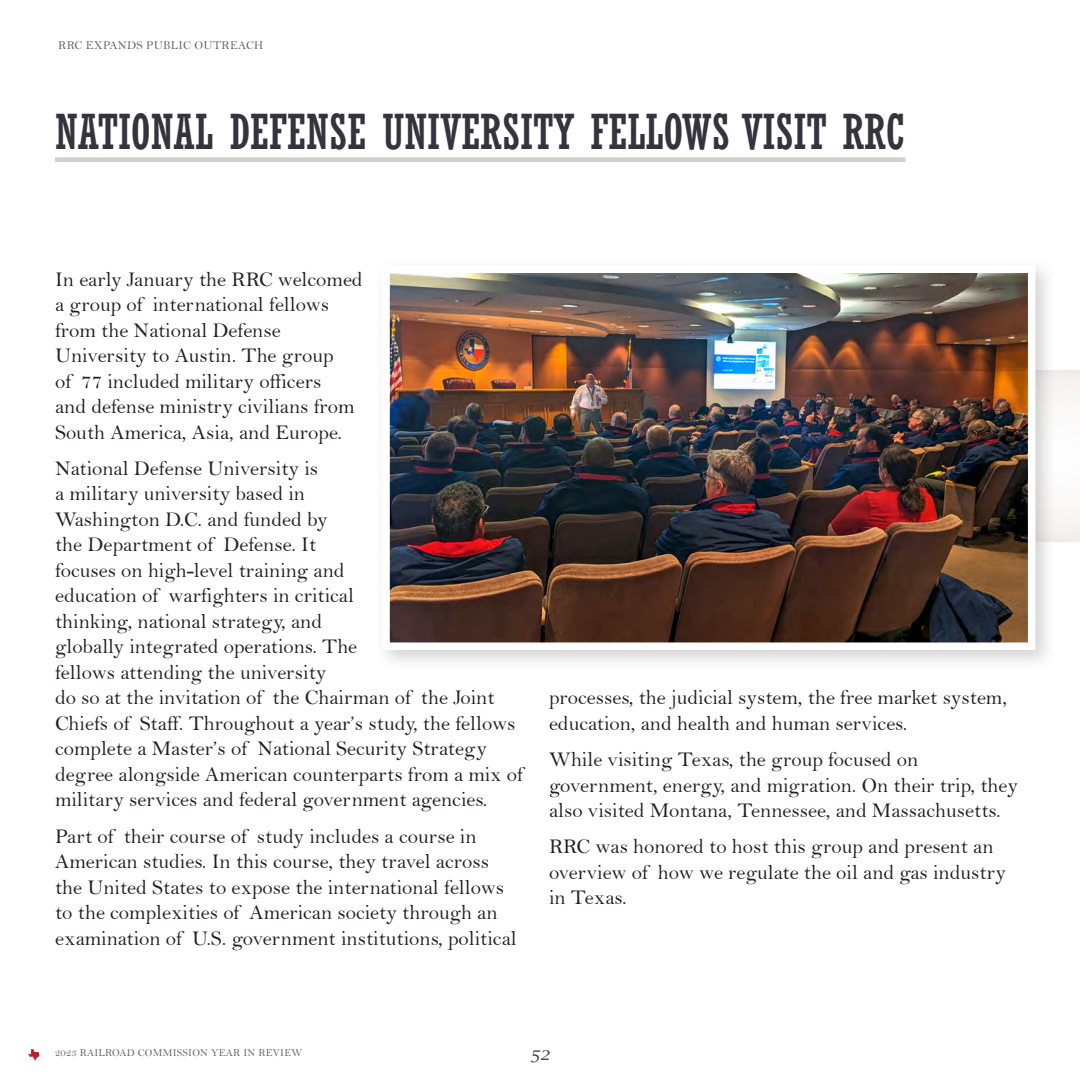
<style>
.page{position:relative;width:1080px;height:1080px;background:#fff}
.page>*{position:absolute;margin:0;border:0;box-sizing:border-box;transform-origin:0 0}
.Article_Title{font:condensed 48px "Rockwell";color:#35333d}
.t1{font:21px/25.5px "Bell";color:#231f20}
.t2{font:italic 18px "Lucida Calligraphy";color:#4b4c4d}
.t3{font:12px "Bell";letter-spacing:.02em;color:#636366}
.t4{font:10.5px "Bell";letter-spacing:.02em;color:#636366}
</style>
<div class="page">
<div style="left:880px;top:364px;width:200px;height:178px;background:#fbfaf9"></div>
<div style="left:55px;top:157px;width:850px;height:5px;background:#d2ccc6"></div>
<div style="left:374px;top:257px;width:683px;height:415px;background:#231f20;opacity:.2"></div>
<img style="left:391px;top:275px;width:635px;height:366px">
<div style="left:382px;top:266px;width:653px;height:384px;border:8px solid #fff"></div>
<svg style="left:28px;top:1049px;width:11px;height:11px"></svg>
<p class="t3" style="left:58px;top:38px;width:104px">RRC Expands Public</p>
<p class="t3" style="left:194px;top:38px;width:19px">Outre</p>
<p class="t3" style="left:238px;top:38px;width:27px">ach</p>
<h2 class="Article_Title" style="left:55px;top:104px;width:852px">NATIONAL DEFENSE UNIVERSITY FELLOWS VISIT RRC</h2>
<p class="t1" style="left:55px;top:266px;width:309px">In early January the RRC welcomed a group of international fellows from the National Defense<br>University to Austin. The group<br>of 77 included military officers<br>and defense ministry civilians from<br>South America, Asia, and Europe.</p>
<p class="t1" style="left:55px;top:455px;width:469px">National Defense University is<br>a military university based in<br>Washington D.C. and funded by<br>the Department of Defense. It<br>focuses on high-level training and<br>education of warfighters in critical<br>thinking, national strategy, and<br>globally integrated operations. The<br>fellows attending the university<br>do so at the invitation of the Chairman of the Joint Chiefs of Staff. Throughout a year’s study, the fellows complete a Master’s of National Security Strategy degree alongside American counterparts from a mix of military services and federal government agencies.</p>
<p class="t1" style="left:55px;top:823px;width:463px">Part of their course of study includes a course in American studies. In this course, they travel across the United States to expose the international fellows to the complexities of American society through an examination of U.S. government institutions, political</p>
<p class="t1" style="left:549px;top:685px;width:459px">processes, the judicial system, the free market system, education, and health and human services.</p>
<p class="t1" style="left:549px;top:747px;width:470px">While visiting Texas, the group focused on government, energy, and migration. On their trip, they also visited Montana, Tennessee, and Massachusetts.</p>
<p class="t1" style="left:549px;top:834px;width:459px">RRC was honored to host this group and present an overview of how we regulate the oil and gas industry in Texas.</p>
<p class="t4" style="left:55px;top:1046px;width:249px">2023 RAILROAD COMMISSION YEAR IN REVIEW</p>
<p class="t2" style="left:530px;top:1043px;width:21px">52</p>
</div>
